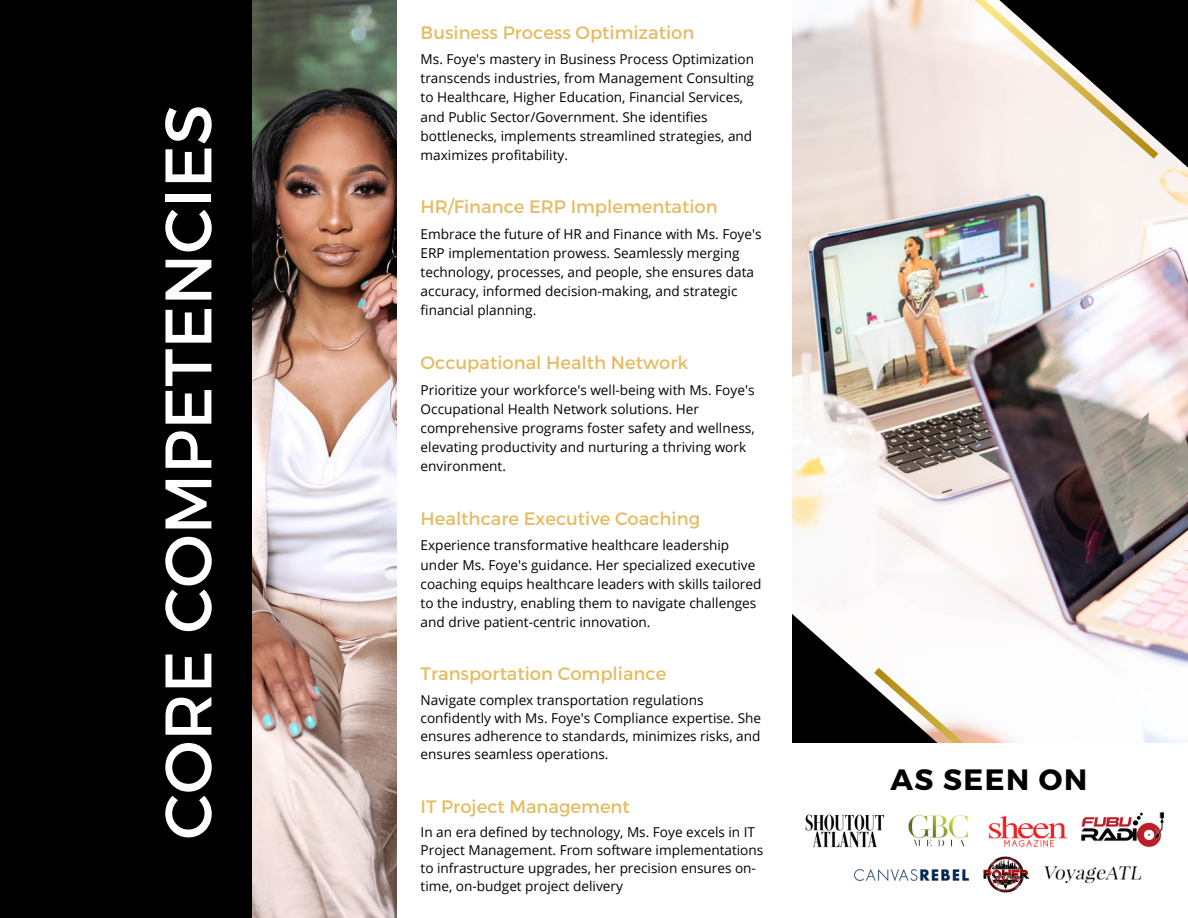
<style>
.page{position:relative;width:1188px;height:918px;background:#000}
.page>*{position:absolute;margin:0;border:0;box-sizing:border-box;transform-origin:0 0}
.t1{font:65.55px "Montserrat";color:#fff}
.t2{font:700 29.4px "Montserrat";letter-spacing:.05em;color:#000}
.t3{font:18px "Montserrat";color:#e4bc64}
.t4{font:13.65px/19px "Open Sans";color:#000}
</style>
<div class="page">
<img style="left:792px;top:159px;width:396px;height:455px">
<svg style="left:792px;top:614px;width:396px;height:73px;background:#d7d3d3"></svg>
<img style="left:874px;top:668px;width:314px;height:75px">
<div style="left:781px;top:743px;width:407px;height:175px;background:#fff"></div>
<div style="left:396px;top:0;width:396px;height:918px;background:#fff"></div>
<img style="left:252px;top:0;width:144px;height:918px">
<img style="left:805px;top:814px;width:80px;height:34px">
<img style="left:908px;top:814px;width:61px;height:33px">
<img style="left:988px;top:815px;width:79px;height:32px">
<img style="left:1081px;top:812px;width:83px;height:36px">
<img style="left:853px;top:869px;width:117px;height:12px">
<img style="left:983px;top:856px;width:47px;height:37px">
<img style="left:1044px;top:866px;width:98px;height:18px">
<img style="left:962px;top:141px;width:226px;height:382px">
<img style="left:389px;top:0;width:769px;height:159px">
<p class="t1" style="left:145px;top:840px;width:737px;rotate:-90deg">CORE COMPETENCIES</p>
<p class="t3" style="left:421px;top:20px;width:275px">Business Process Optimization</p>
<p class="t4" style="left:421px;top:50px;width:335px">Ms. Foye's mastery in Business Process Optimization transcends industries, from Management Consulting to Healthcare, Higher Education, Financial Services, and Public Sector/Government. She identifies bottlenecks, implements streamlined strategies, and maximizes profitability.</p>
<p class="t3" style="left:421px;top:195px;width:299px">HR/Finance ERP Implementation</p>
<p class="t4" style="left:421px;top:224px;width:342px">Embrace the future of HR and Finance with Ms. Foye's ERP implementation prowess. Seamlessly merging technology, processes, and people, she ensures data accuracy, informed decision-making, and strategic financial planning.</p>
<p class="t3" style="left:421px;top:351px;width:269px">Occupational Health Network</p>
<p class="t4" style="left:421px;top:380px;width:336px">Prioritize your workforce's well-being with Ms. Foye's Occupational Health Network solutions. Her comprehensive programs foster safety and wellness, elevating productivity and nurturing a thriving work environment.</p>
<p class="t3" style="left:421px;top:507px;width:281px">Healthcare Executive Coaching</p>
<p class="t4" style="left:421px;top:536px;width:342px">Experience transformative healthcare leadership under Ms. Foye's guidance. Her specialized executive coaching equips healthcare leaders with skills tailored to the industry, enabling them to navigate challenges and drive patient-centric innovation.</p>
<p class="t3" style="left:421px;top:662px;width:247px">Transportation Compliance</p>
<p class="t4" style="left:421px;top:691px;width:342px;line-height:18px">Navigate complex transportation regulations confidently with Ms. Foye's Compliance expertise. She ensures adherence to standards, minimizes risks, and ensures seamless operations.</p>
<p class="t3" style="left:421px;top:795px;width:211px">IT Project Management</p>
<p class="t4" style="left:421px;top:823px;width:344px;line-height:18px">In an era defined by technology, Ms. Foye excels in IT Project Management. From software implementations to infrastructure upgrades, her precision ensures on&shy;time, on-budget project delivery</p>
<p class="t2" style="left:890px;top:760px;width:198px">AS SEEN ON</p>
</div>
